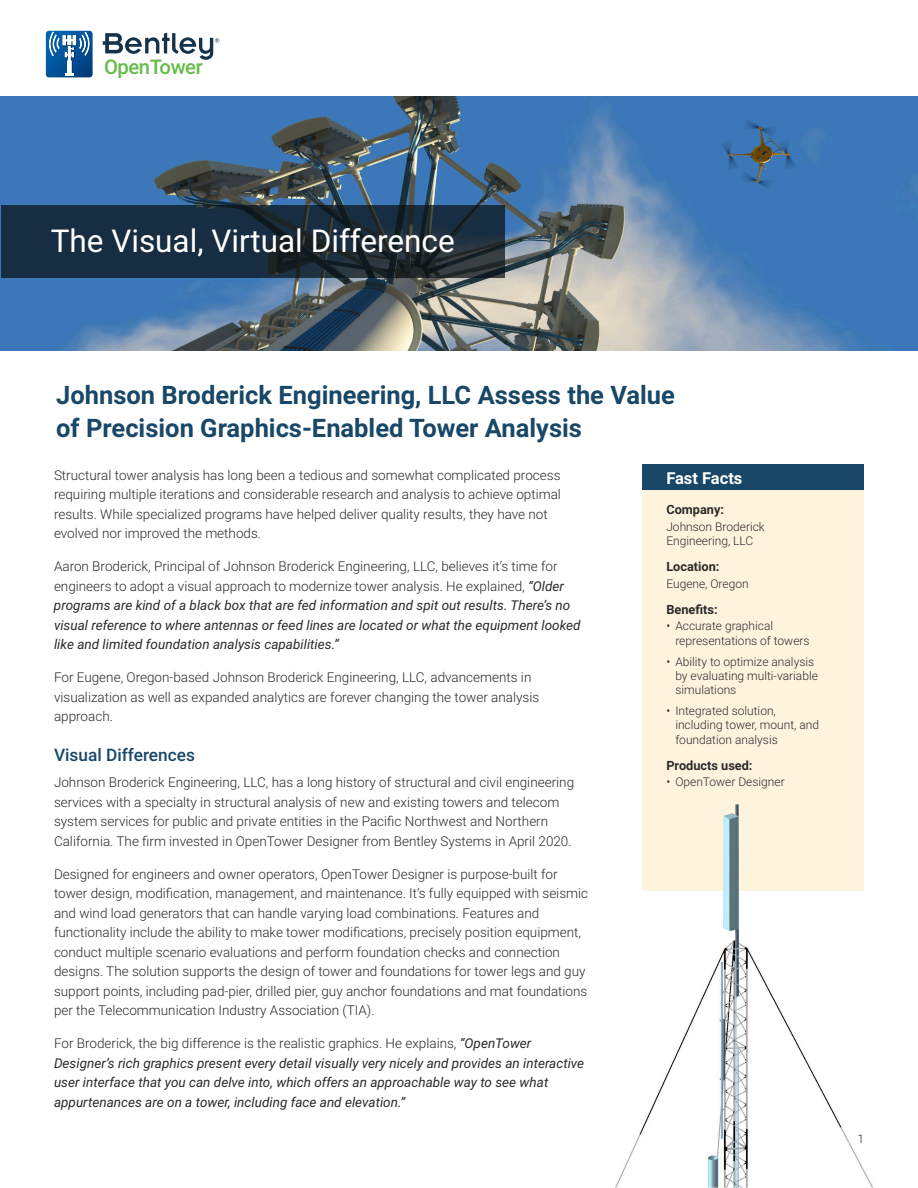
<style>
.page{position:relative;width:918px;height:1188px;background:#fff}
.page>*{position:absolute;margin:0;border:0;box-sizing:border-box;transform-origin:0 0}
.t1{font:31.5px "Roboto";color:#fff}
.t2{font:700 25.5px/33px "Roboto";color:#184768}
.t3{font:500 20.25px "Roboto";letter-spacing:-.02em;color:#65bc4a}
.t4{font:500 17.25px "Roboto";color:#184768}
.t5{font:700 16.5px "Roboto";color:#fff}
.t6{font:300 13.5px/19.5px "Roboto";color:#2b292a}
.t7{font:italic 13.5px/19.5px "Roboto";color:#2b292a}
.t8{font:700 12.75px "Roboto";color:#2b292a}
.t9{font:300 12px/14.2px "Roboto";color:#2b292a}
.s1{font-weight:300;font-style:normal}
</style>
<div class="page">
<img style="left:0;top:96px;width:918px;height:255px">
<svg style="left:103px;top:33px;width:116px;height:27px"></svg>
<svg style="left:46px;top:30px;width:47px;height:48px"></svg>
<svg style="left:1px;top:205px;width:503px;height:73px;background:#192b3a"></svg>
<div style="left:643px;top:470px;width:221px;height:421px;background:#fef4de"></div>
<div style="left:643px;top:464px;width:221px;height:26px;background:#184768"></div>
<img style="left:615px;top:804px;width:259px;height:384px">
<h3 class="t3" style="left:104px;top:59px;width:100px">OpenTower</h3>
<h1 class="t1" style="left:51px;top:228px;width:406px">The Visual, Virtual Difference</h1>
<h2 class="t2" style="left:56px;top:380px;width:620px">Johnson Broderick Engineering, LLC Assess the Value of Precision Graphics-Enabled Tower Analysis</h2>
<p class="t6" style="left:54px;top:466px;width:508px">Structural tower analysis has long been a tedious and somewhat complicated process requiring multiple iterations and considerable research and analysis to achieve optimal results. While specialized programs have helped deliver quality results, they have not evolved nor improved the methods.</p>
<p class="t7" style="left:54px;top:558px;width:528px"><span class="s1">Aaron Broderick, Principal of Johnson Broderick Engineering, LLC, believes it’s time for engineers to adopt a visual approach to modernize tower analysis. He explained,</span> “Older programs are kind of a black box that are fed information and spit out results. There’s no visual reference to where antennas or feed lines are located or what the equipment looked like and limited foundation analysis capabilities.”</p>
<p class="t6" style="left:54px;top:669px;width:487px">For Eugene, Oregon-based Johnson Broderick Engineering, LLC, advancements in visualization as well as expanded analytics are forever changing the tower analysis approach.</p>
<p class="t4" style="left:54px;top:748px;width:142px">Visual Differences</p>
<p class="t6" style="left:54px;top:774px;width:522px">Johnson Broderick Engineering, LLC, has a long history of structural and civil engineering services with a specialty in structural analysis of new and existing towers and telecom system services for public and private entities in the Pacific Northwest and Northern California. The firm invested in OpenTower Designer from Bentley Systems in April 2020.</p>
<p class="t6" style="left:54px;top:865px;width:536px">Designed for engineers and owner operators, OpenTower Designer is purpose-built for tower design, modification, management, and maintenance. It’s fully equipped with seismic and wind load generators that can handle varying load combinations. Features and functionality include the ability to make tower modifications, precisely position equipment, conduct multiple scenario evaluations and perform foundation checks and connection designs. The solution supports the design of tower and foundations for tower legs and guy support points, including pad-pier, drilled pier, guy anchor foundations and mat foundations per the Telecommunication Industry Association (TIA).</p>
<p class="t7" style="left:54px;top:1035px;width:532px"><span class="s1">For Broderick, the big difference is the realistic graphics. He explains,</span> “OpenTower Designer’s rich graphics present every detail visually very nicely and provides an interactive user interface that you can delve into, which offers an approachable way to see what appurtenances are on a tower, including face and elevation.”</p>
<p class="t5" style="left:666px;top:472px;width:78px">Fast Facts</p>
<p class="t8" style="left:666px;top:505px;width:59px">Company:</p>
<p class="t9" style="left:666px;top:520px;width:100px">Johnson Broderick<br>Engineering, LLC</p>
<p class="t8" style="left:666px;top:562px;width:55px">Location:</p>
<p class="t9" style="left:666px;top:577px;width:84px">Eugene, Oregon</p>
<p class="t8" style="left:666px;top:601px;width:53px">Benefits:</p>
<p class="t9" style="left:675px;top:620px;width:136px;text-indent:-9px">• Accurate graphical representations of towers</p>
<p class="t9" style="left:675px;top:655px;width:144px;text-indent:-9px">• Ability to optimize analysis by evaluating multi-variable simulations</p>
<p class="t9" style="left:675px;top:705px;width:145px;text-indent:-9px">• Integrated solution, including tower, mount, and foundation analysis</p>
<p class="t8" style="left:666px;top:760px;width:88px">Products used:</p>
<p class="t9" style="left:666px;top:776px;width:120px">• OpenTower Designer</p>
<p class="t9" style="left:857px;top:1132px;width:8px">1</p>
</div>
